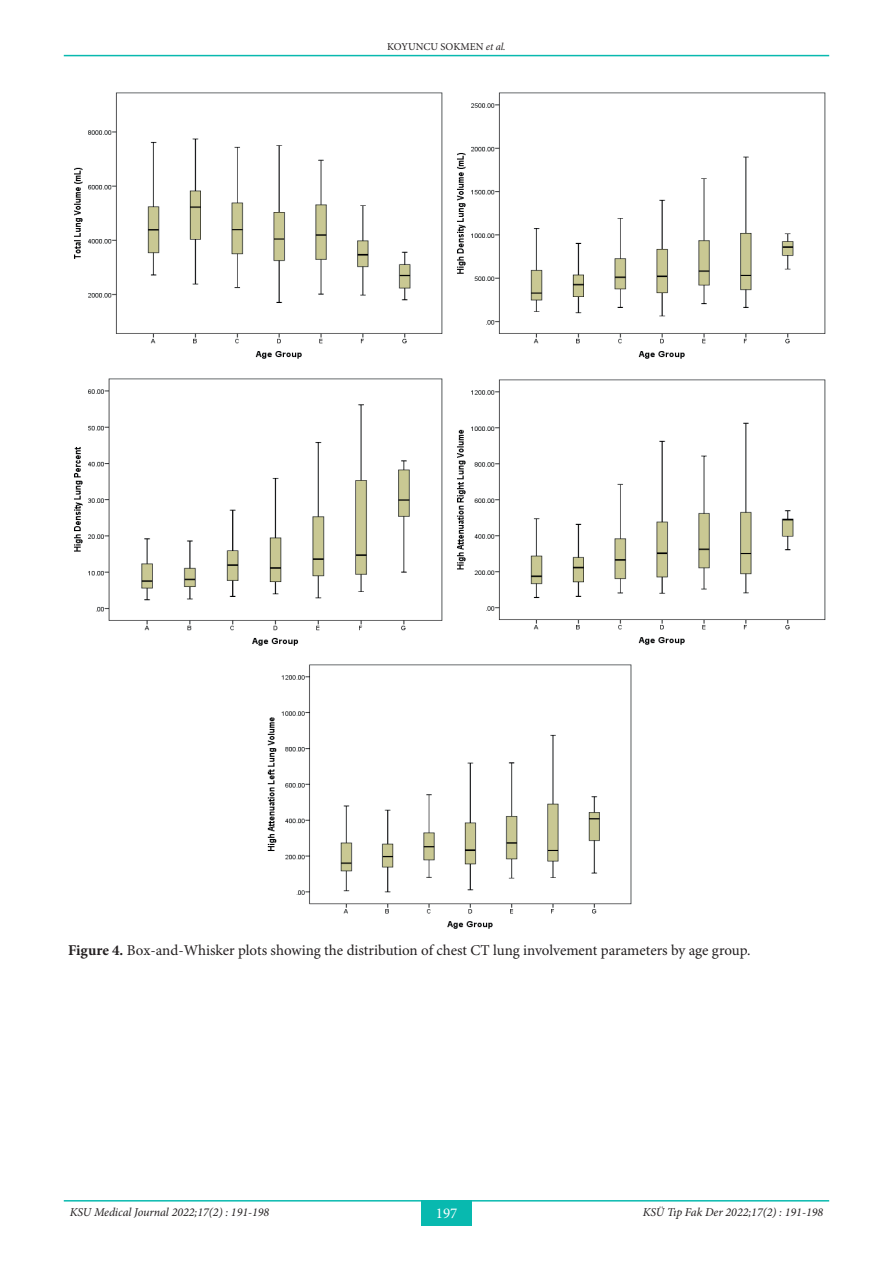
<style>
.page{position:relative;width:893px;height:1263px;background:#fff}
.page>*{position:absolute;margin:0;border:0;box-sizing:border-box;transform-origin:0 0}
.t1{font:15px "Minion Pro";letter-spacing:-.005em;color:#231f20}
.t2{font:15px "Minion Pro";color:#fff}
.t3{font:italic 12px "Minion Pro";color:#231f20}
.t4{font:10.5px "Minion Pro";color:#231f20}
.s1{font-style:italic}
.s2{font-weight:700}
</style>
<div class="page">
<div style="left:421px;top:1201px;width:51px;height:25px;background:#08b9af"></div>
<hr style="left:64px;top:1200px;width:357px;height:1px;background:#08b9af">
<hr style="left:421px;top:1200px;width:51px;height:1px;background:#08b9af">
<hr style="left:472px;top:1200px;width:357px;height:1px;background:#08b9af">
<hr style="left:64px;top:55px;width:765px;height:1px;background:#08b9af">
<img style="left:74px;top:92px;width:752px;height:267px">
<img style="left:74px;top:378px;width:752px;height:268px">
<img style="left:267px;top:664px;width:365px;height:265px">
<p class="t4" style="left:387px;top:40px;width:120px">KOYUNCU SOKMEN <span class="s1">et al.</span></p>
<p class="t1" style="left:68px;top:942px;width:684px"><span class="s2">Figure 4.</span> Box-and-Whisker plots showing the distribution of chest CT lung involvement parameters by age group.</p>
<p class="t3" style="left:70px;top:1203px;width:201px">KSU Medical Journal 2022;17(2) : 191-198</p>
<p class="t2" style="left:436px;top:1204px;width:23px">197</p>
<p class="t3" style="left:643px;top:1203px;width:182px">KSÜ Tıp Fak Der 2022;17(2) : 191-198</p>
</div>
